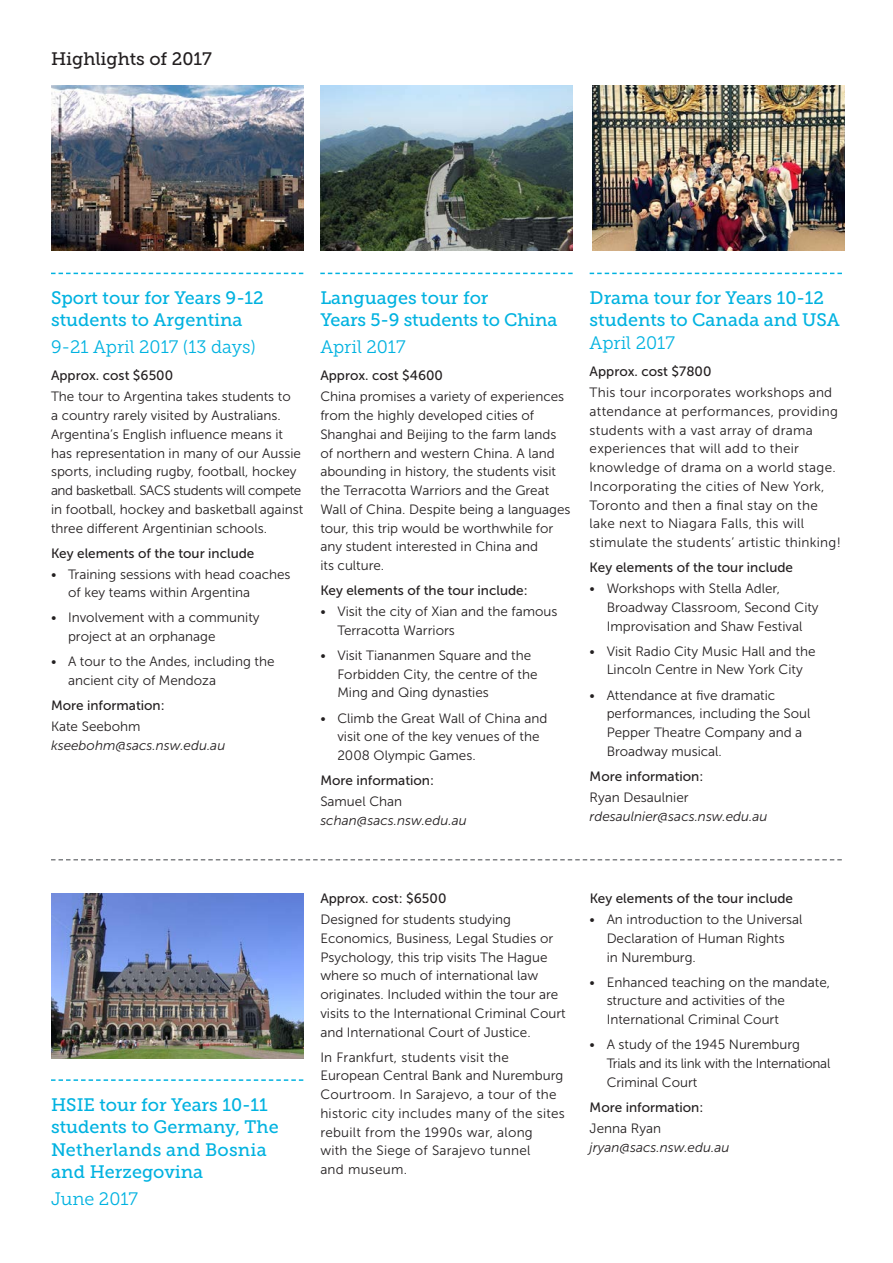
<style>
.page{position:relative;width:893px;height:1263px;background:#fff}
.page>*{position:absolute;margin:0;border:0;box-sizing:border-box;transform-origin:0 0}
.Tours_Headings_500{font:18px/22.5px "Museo Slab 500";color:#00b2e0}
.Tour_Headings_300{font:18px "Museo Slab 300";color:#00b2e0}
.Body_Copy_Museo_300{font:18px/22.5px "Museo Slab 500";color:#00b2e0}
.Tours_Headings_500-2{font:18px "Museo Slab 500";letter-spacing:-.005em;color:#231f20}
.Body_Copy_Museo_300-2{font:13.5px/18.8px "Museo Sans 300";color:#231f20}
.Body_Copy_Museo_300-3{font:13.5px/18.8px "Museo Sans 300";letter-spacing:.02em;color:#231f20}
.Sub_Head{font:13.5px "Museo Sans 500";color:#231f20}
.Body_Copy_Museo_300-4{font:italic 13.5px/18.8px "Museo Sans 300";color:#231f20}
.s1{font-style:normal}
</style>
<div class="page">
<svg style="left:51px;top:273px;width:252px;height:1px"></svg>
<svg style="left:320px;top:273px;width:253px;height:1px"></svg>
<svg style="left:590px;top:273px;width:252px;height:1px"></svg>
<svg style="left:51px;top:1079px;width:252px;height:2px"></svg>
<img style="left:51px;top:85px;width:252px;height:166px">
<img style="left:51px;top:893px;width:252px;height:166px">
<img style="left:320px;top:85px;width:253px;height:166px">
<svg style="left:51px;top:859px;width:791px;height:1px"></svg>
<img style="left:592px;top:85px;width:253px;height:166px">
<p class="Tours_Headings_500-2" style="left:51px;top:48px;width:162px">Highlights of 2017</p>
<p class="Tours_Headings_500" style="left:51px;top:287px;width:214px">Sport tour for Years 9-12 students to Argentina</p>
<p class="Tour_Headings_300" style="left:51px;top:337px;width:206px">9-21 April 2017 (13 days)</p>
<p class="Sub_Head" style="left:51px;top:368px;width:124px">Approx. cost $6500</p>
<p class="Body_Copy_Museo_300-2" style="left:51px;top:387px;width:254px">The tour to Argentina takes students to<br>a country rarely visited by Australians.<br>Argentina’s English influence means it has representation in many of our Aussie sports, including rugby, football, hockey and basketball. SACS students will compete in football, hockey and basketball against three different Argentinian schools.</p>
<p class="Sub_Head" style="left:51px;top:546px;width:205px">Key elements of the tour include</p>
<p class="Body_Copy_Museo_300-2" style="left:68px;top:565px;width:224px;text-indent:-17px">• Training sessions with head coaches of key teams within Argentina</p>
<p class="Body_Copy_Museo_300-2" style="left:68px;top:608px;width:193px;text-indent:-17px">• Involvement with a community project at an orphanage</p>
<p class="Body_Copy_Museo_300-2" style="left:68px;top:652px;width:208px;text-indent:-17px">• A tour to the Andes, including the ancient city of Mendoza</p>
<p class="Sub_Head" style="left:51px;top:698px;width:115px">More information:</p>
<p class="Body_Copy_Museo_300-4" style="left:51px;top:717px;width:176px"><span class="s1">Kate Seebohm </span>kseebohm@sacs.nsw.edu.au</p>
<p class="Tours_Headings_500" style="left:320px;top:287px;width:239px">Languages tour for<br>Years 5-9 students to China</p>
<p class="Tour_Headings_300" style="left:320px;top:337px;width:87px">April 2017</p>
<p class="Sub_Head" style="left:320px;top:368px;width:124px">Approx. cost $4600</p>
<p class="Body_Copy_Museo_300-2" style="left:320px;top:387px;width:252px">China promises a variety of experiences from the highly developed cities of Shanghai and Beijing to the farm lands of northern and western China. A land abounding in history, the students visit the Terracotta Warriors and the Great Wall of China. Despite being a languages tour, this trip would be worthwhile for any student interested in China and<br>its culture.</p>
<p class="Sub_Head" style="left:320px;top:583px;width:209px">Key elements of the tour include:</p>
<p class="Body_Copy_Museo_300-2" style="left:337px;top:602px;width:222px;text-indent:-17px">• Visit the city of Xian and the famous<br>Terracotta Warriors</p>
<p class="Body_Copy_Museo_300-2" style="left:337px;top:646px;width:202px;text-indent:-17px">• Visit Tiananmen Square and the<br>Forbidden City, the centre of the<br>Ming and Qing dynasties</p>
<p class="Body_Copy_Museo_300-2" style="left:337px;top:709px;width:211px;text-indent:-17px">• Climb the Great Wall of China and visit one of the key venues of the<br>2008 Olympic Games.</p>
<p class="Sub_Head" style="left:320px;top:773px;width:115px">More information:</p>
<p class="Body_Copy_Museo_300-4" style="left:320px;top:792px;width:148px"><span class="s1">Samuel Chan </span>schan@sacs.nsw.edu.au</p>
<p class="Body_Copy_Museo_300" style="left:590px;top:287px;width:252px">Drama tour for Years 10-12 students to Canada and USA</p>
<p class="Tour_Headings_300" style="left:590px;top:333px;width:87px">April 2017</p>
<p class="Sub_Head" style="left:590px;top:364px;width:123px">Approx. cost $7800</p>
<p class="Body_Copy_Museo_300-3" style="left:590px;top:383px;width:253px">This tour incorporates workshops and attendance at performances, providing students with a vast array of drama experiences that will add to their knowledge of drama on a world stage.<br>Incorporating the cities of New York, Toronto and then a final stay on the lake next to Niagara Falls, this will stimulate the students’ artistic thinking!</p>
<p class="Sub_Head" style="left:590px;top:560px;width:205px">Key elements of the tour include</p>
<p class="Body_Copy_Museo_300-2" style="left:607px;top:579px;width:214px;text-indent:-17px">• Workshops with Stella Adler,<br>Broadway Classroom, Second City<br>Improvisation and Shaw Festival</p>
<p class="Body_Copy_Museo_300-2" style="left:590px;top:642px;width:227px;text-align:center">• Visit Radio City Music Hall and the<br>Lincoln Centre in New York City</p>
<p class="Body_Copy_Museo_300-2" style="left:607px;top:686px;width:205px;text-indent:-17px">• Attendance at five dramatic performances, including the Soul<br>Pepper Theatre Company and a<br>Broadway musical.</p>
<p class="Sub_Head" style="left:590px;top:769px;width:115px">More information:</p>
<p class="Body_Copy_Museo_300-4" style="left:590px;top:788px;width:179px"><span class="s1">Ryan Desaulnier </span>rdesaulnier@sacs.nsw.edu.au</p>
<p class="Tours_Headings_500" style="left:51px;top:1093px;width:229px">HSIE tour for Years 10-11 students to Germany, The<br>Netherlands and Bosnia and Herzegovina</p>
<p class="Tour_Headings_300" style="left:51px;top:1189px;width:89px">June 2017</p>
<p class="Sub_Head" style="left:320px;top:891px;width:128px">Approx. cost: $6500</p>
<p class="Body_Copy_Museo_300-2" style="left:320px;top:910px;width:247px">Designed for students studying Economics, Business, Legal Studies or Psychology, this trip visits The Hague where so much of international law originates. Included within the tour are visits to the International Criminal Court and International Court of Justice.</p>
<p class="Body_Copy_Museo_300-3" style="left:320px;top:1048px;width:246px">In Frankfurt, students visit the<br>European Central Bank and Nuremburg<br>Courtroom. In Sarajevo, a tour of the historic city includes many of the sites rebuilt from the 1990s war, along<br>with the Siege of Sarajevo tunnel<br>and museum.</p>
<p class="Sub_Head" style="left:590px;top:891px;width:205px">Key elements of the tour include</p>
<p class="Body_Copy_Museo_300-2" style="left:607px;top:910px;width:197px;text-indent:-17px">• An introduction to the Universal<br>Declaration of Human Rights<br>in Nuremburg.</p>
<p class="Body_Copy_Museo_300-2" style="left:607px;top:973px;width:225px;text-indent:-17px">• Enhanced teaching on the mandate, structure and activities of the<br>International Criminal Court</p>
<p class="Body_Copy_Museo_300-2" style="left:607px;top:1035px;width:225px;text-indent:-17px">• A study of the 1945 Nuremburg<br>Trials and its link with the International<br>Criminal Court</p>
<p class="Sub_Head" style="left:590px;top:1100px;width:115px">More information:</p>
<p class="Body_Copy_Museo_300-4" style="left:590px;top:1119px;width:141px"><span class="s1">Jenna Ryan </span>jryan@sacs.nsw.edu.au</p>
</div>
